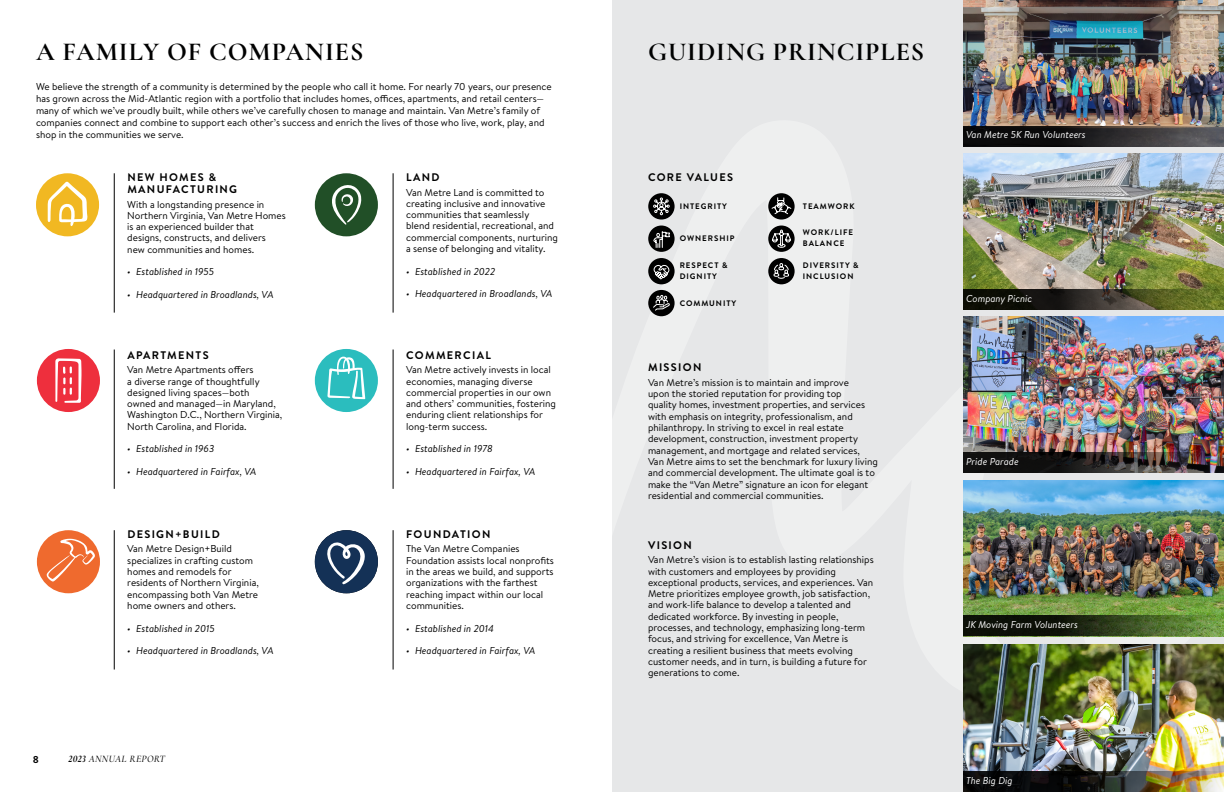
<style>
.page{position:relative;width:1224px;height:792px;background:#fff}
.page>*{position:absolute;margin:0;border:0;box-sizing:border-box;transform-origin:0 0}
.t1{font:700 26px "Cormorant Garamond";letter-spacing:.035em;color:#000101}
.t2{font:700 11px/12px "Brandon Text";letter-spacing:.12em;color:#000}
.t3{font:10px/11.3px "Brandon Text";color:#000}
.t4{font:italic 10px "Brandon Text";color:#000}
.t5{font:italic 10px "Brandon Text";color:#fff}
.t6{font:italic 500 10px "Cormorant Garamond";letter-spacing:.035em;color:#000}
.t7{font:700 10px "Brandon Text";color:#000}
.t8{font:700 8px/11.3px "Brandon Text";letter-spacing:.12em;color:#000}
.s1{font-weight:700}
</style>
<div class="page">
<div style="left:315px;top:173px;width:63px;height:63px;background:#214f27;border-radius:50%"></div>
<svg style="left:332px;top:185px;width:29px;height:40px"></svg>
<div style="left:612px;top:0;width:612px;height:792px;background:#e6e7e8"></div>
<img style="left:963px;top:0;width:261px;height:126px">
<img style="left:963px;top:154px;width:261px;height:135px">
<img style="left:963px;top:481px;width:261px;height:156px">
<img style="left:963px;top:317px;width:261px;height:135px">
<img style="left:963px;top:644px;width:261px;height:127px">
<div style="left:36px;top:173px;width:63px;height:63px;background:#f1b822;border-radius:50%"></div>
<svg style="left:48px;top:181px;width:40px;height:45px"></svg>
<div style="left:315px;top:349px;width:63px;height:63px;background:#2bbdbe;border-radius:50%"></div>
<svg style="left:327px;top:356px;width:38px;height:43px"></svg>
<div style="left:37px;top:349px;width:63px;height:63px;background:#ee2f3d;border-radius:50%"></div>
<svg style="left:55px;top:358px;width:27px;height:45px"></svg>
<div style="left:315px;top:530px;width:63px;height:63px;background:#143156;border-radius:50%"></div>
<svg style="left:327px;top:542px;width:38px;height:42px"></svg>
<div style="left:37px;top:530px;width:63px;height:63px;background:#ef6a2e;border-radius:50%"></div>
<svg style="left:47px;top:539px;width:48px;height:43px"></svg>
<hr style="left:114px;top:173px;width:1px;height:140px;background:#000">
<hr style="left:114px;top:350px;width:1px;height:139px;background:#000">
<hr style="left:114px;top:530px;width:1px;height:140px;background:#000">
<hr style="left:393px;top:173px;width:1px;height:140px;background:#000">
<hr style="left:393px;top:350px;width:1px;height:139px;background:#000">
<hr style="left:393px;top:530px;width:1px;height:140px;background:#000">
<svg style="left:648px;top:193px;width:27px;height:27px"></svg>
<svg style="left:653px;top:197px;width:17px;height:18px"></svg>
<div style="left:648px;top:226px;width:27px;height:26px;background:#000;border-radius:50%"></div>
<svg style="left:653px;top:231px;width:17px;height:17px"></svg>
<div style="left:648px;top:258px;width:27px;height:26px;background:#000;border-radius:50%"></div>
<svg style="left:651px;top:265px;width:19px;height:15px"></svg>
<svg style="left:768px;top:193px;width:27px;height:27px"></svg>
<svg style="left:771px;top:197px;width:21px;height:17px"></svg>
<svg style="left:768px;top:226px;width:27px;height:26px"></svg>
<svg style="left:772px;top:230px;width:19px;height:18px"></svg>
<div style="left:768px;top:258px;width:27px;height:26px;background:#000;border-radius:50%"></div>
<svg style="left:774px;top:263px;width:15px;height:16px"></svg>
<div style="left:648px;top:290px;width:27px;height:26px;background:#000;border-radius:50%"></div>
<svg style="left:653px;top:295px;width:17px;height:16px"></svg>
<svg style="left:963px;top:126px;width:261px;height:21px;background:#2a292a"></svg>
<svg style="left:963px;top:289px;width:261px;height:21px;background:#36381e"></svg>
<img style="left:963px;top:452px;width:261px;height:21px">
<svg style="left:963px;top:615px;width:261px;height:21px;background:#2e3f1c"></svg>
<img style="left:963px;top:771px;width:261px;height:21px">
<h1 class="t1" style="left:36px;top:36px;width:329px">A FAMILY OF COMPANIES</h1>
<h1 class="t1" style="left:648px;top:36px;width:278px">GUIDING PRINCIPLES</h1>
<p class="t3" style="left:36px;top:81px;width:517px;line-height:12px">We believe the strength of a community is determined by the people who call it home. For nearly 70 years, our presence has grown across the Mid-Atlantic region with a portfolio that includes homes, offices, apartments, and retail centers— many of which we’ve proudly built, while others we’ve carefully chosen to manage and maintain. Van Metre’s family of companies connect and combine to support each other’s success and enrich the lives of those who live, work, play, and shop in the communities we serve.</p>
<p class="t2" style="left:127px;top:171px;width:111px">NEW HOMES &amp;<br>MANUFACTURING</p>
<p class="t3" style="left:127px;top:198px;width:160px">With a longstanding presence in<br>Northern Virginia, Van Metre Homes is an experienced builder that designs, constructs, and delivers new communities and homes.</p>
<p class="t4" style="left:127px;top:265px;width:88px">• Established in 1955</p>
<p class="t4" style="left:127px;top:288px;width:148px">• Headquartered in Broadlands, VA</p>
<p class="t2" style="left:648px;top:171px;width:86px">CORE VALUES</p>
<p class="t8" style="left:680px;top:200px;width:49px">INTEGRITY</p>
<p class="t8" style="left:803px;top:200px;width:53px">TEAMWORK</p>
<p class="t8" style="left:680px;top:233px;width:56px">OWNERSHIP</p>
<p class="t2" style="left:406px;top:171px;width:35px">LAND</p>
<p class="t3" style="left:406px;top:186px;width:153px">Van Metre Land is committed to creating inclusive and innovative communities that seamlessly<br>blend residential, recreational, and commercial components, nurturing a sense of belonging and vitality.</p>
<p class="t4" style="left:406px;top:264px;width:91px">• Established in 2022</p>
<p class="t4" style="left:406px;top:287px;width:148px">• Headquartered in Broadlands, VA</p>
<p class="t8" style="left:803px;top:227px;width:52px">WORK/LIFE<br>BALANCE</p>
<p class="t8" style="left:680px;top:259px;width:49px">RESPECT &amp;<br>DIGNITY</p>
<p class="t8" style="left:803px;top:259px;width:57px">DIVERSITY &amp;<br>INCLUSION</p>
<p class="t8" style="left:680px;top:297px;width:58px">COMMUNITY</p>
<p class="t2" style="left:127px;top:349px;width:83px">APARTMENTS</p>
<p class="t3" style="left:127px;top:364px;width:157px">Van Metre Apartments offers<br>a diverse range of thoughtfully designed living spaces—both<br>owned and managed—in Maryland,<br>Washington D.C., Northern Virginia,<br>North Carolina, and Florida.</p>
<p class="t4" style="left:127px;top:442px;width:89px">• Established in 1963</p>
<p class="t4" style="left:127px;top:465px;width:131px">• Headquartered in Fairfax, VA</p>
<p class="t2" style="left:127px;top:528px;width:94px">DESIGN+BUILD</p>
<p class="t3" style="left:127px;top:543px;width:133px">Van Metre Design+Build specializes in crafting custom homes and remodels for residents of Northern Virginia, encompassing both Van Metre home owners and others.</p>
<p class="t4" style="left:127px;top:621px;width:89px">• Established in 2015</p>
<p class="t4" style="left:127px;top:644px;width:148px">• Headquartered in Broadlands, VA</p>
<p class="t7" style="left:33px;top:752px;width:8px">8</p>
<p class="t6" style="left:68px;top:751px;width:98px"><span class="s1">2023</span> ANNUAL REPORT</p>
<p class="t2" style="left:406px;top:349px;width:86px">COMMERCIAL</p>
<p class="t3" style="left:406px;top:364px;width:151px">Van Metre actively invests in local economies, managing diverse commercial properties in our own and others’ communities, fostering enduring client relationships for long-term success.</p>
<p class="t4" style="left:406px;top:442px;width:88px">• Established in 1978</p>
<p class="t4" style="left:406px;top:465px;width:131px">• Headquartered in Fairfax, VA</p>
<p class="t2" style="left:406px;top:528px;width:86px">FOUNDATION</p>
<p class="t3" style="left:406px;top:543px;width:149px">The Van Metre Companies<br>Foundation assists local nonprofits in the areas we build, and supports organizations with the farthest reaching impact within our local communities.</p>
<p class="t4" style="left:406px;top:621px;width:89px">• Established in 2014</p>
<p class="t4" style="left:406px;top:644px;width:131px">• Headquartered in Fairfax, VA</p>
<p class="t2" style="left:648px;top:361px;width:55px">MISSION</p>
<p class="t3" style="left:648px;top:376px;width:231px">Van Metre’s mission is to maintain and improve<br>upon the storied reputation for providing top<br>quality homes, investment properties, and services with emphasis on integrity, professionalism, and philanthropy. In striving to excel in real estate development, construction, investment property management, and mortgage and related services, Van Metre aims to set the benchmark for luxury living and commercial development. The ultimate goal is to make the “Van Metre” signature an icon for elegant residential and commercial communities.</p>
<p class="t2" style="left:648px;top:539px;width:45px">VISION</p>
<p class="t3" style="left:648px;top:554px;width:227px">Van Metre’s vision is to establish lasting relationships with customers and employees by providing exceptional products, services, and experiences. Van Metre prioritizes employee growth, job satisfaction, and work-life balance to develop a talented and dedicated workforce. By investing in people, processes, and technology, emphasizing long-term focus, and striving for excellence, Van Metre is creating a resilient business that meets evolving customer needs, and in turn, is building a future for generations to come.</p>
<p class="t5" style="left:966px;top:128px;width:121px">Van Metre 5K Run Volunteers</p>
<p class="t5" style="left:966px;top:291px;width:68px">Company Picnic</p>
<p class="t5" style="left:966px;top:454px;width:54px">Pride Parade</p>
<p class="t5" style="left:966px;top:617px;width:113px">JK Moving Farm Volunteers</p>
<p class="t5" style="left:966px;top:773px;width:48px">The Big Dig</p>
</div>
